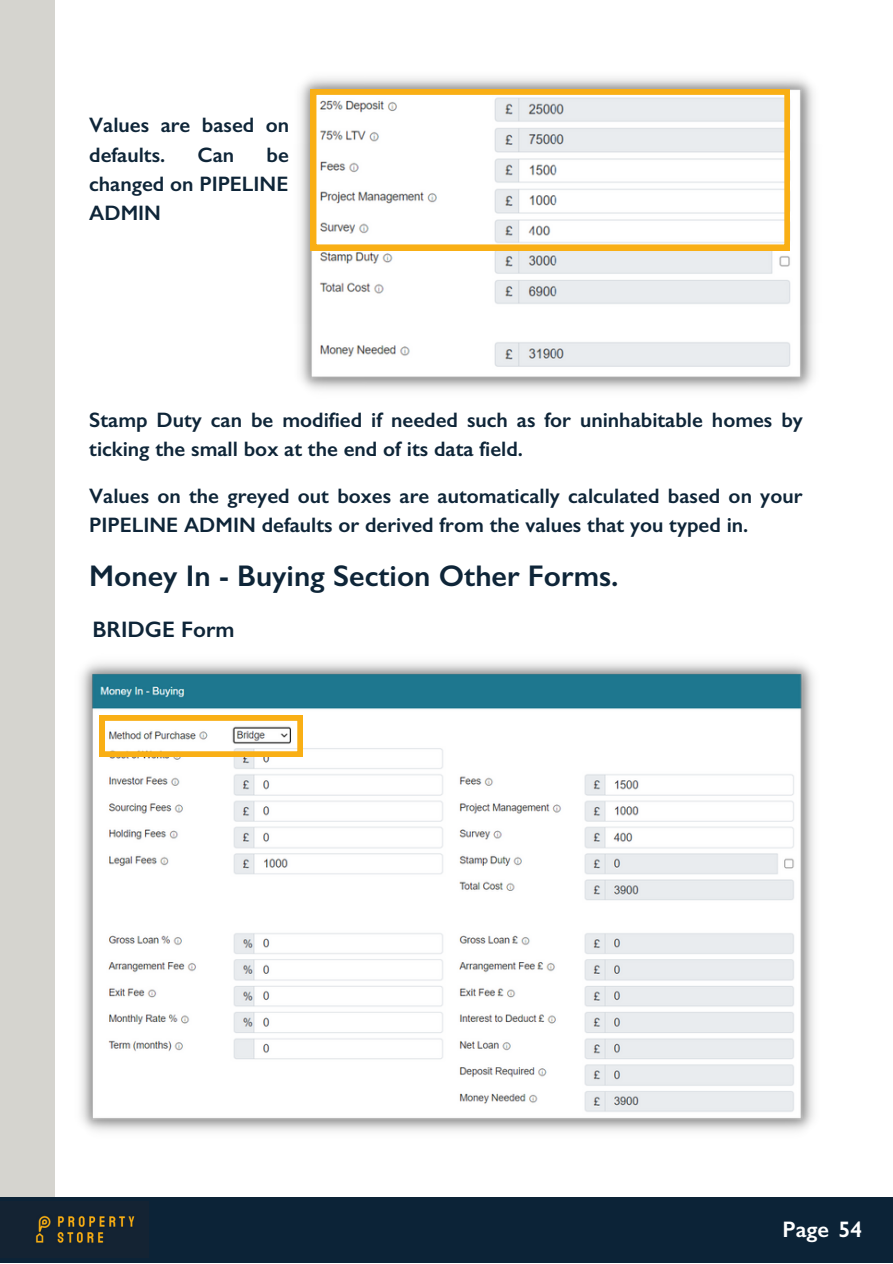
<style>
.page{position:relative;width:893px;height:1264px;background:#fff}
.page>*{position:absolute;margin:0;border:0;box-sizing:border-box;transform-origin:0 0}
.t1{font:600 30px "Gill Sans";color:#0e2538}
.t2{font:600 22.5px "Gill Sans";color:#0e2538}
.t3{font:600 22.5px "Gill Sans";color:#fff}
.t4{font:600 21px/29.2px "Gill Sans";color:#0e2538}
</style>
<div class="page">
<img style="left:300px;top:78px;width:514px;height:312px">
<svg style="left:311px;top:89px;width:478px;height:161px"></svg>
<div style="left:0;top:0;width:55px;height:1262px;background:#d5d4cf"></div>
<div style="left:0;top:1197px;width:892px;height:65px;background:#0c2337"></div>
<img style="left:35px;top:1215px;width:100px;height:28px">
<img style="left:81px;top:662px;width:733px;height:469px">
<svg style="left:99px;top:715px;width:204px;height:41px"></svg>
<p class="t4" style="left:89px;top:110px;width:201px">Values are based on defaults.</p>
<p class="t4" style="left:198px;top:140px;width:38px">Can</p>
<p class="t4" style="left:89px;top:140px;width:201px;text-align:justify;text-indent:177px">be changed on PIPELINE ADMIN</p>
<p class="t4" style="left:89px;top:405px;width:715px">Stamp Duty can be modified if needed such as for uninhabitable homes by ticking the small box at the end of its data field.</p>
<p class="t4" style="left:89px;top:481px;width:714px">Values on the greyed out boxes are automatically calculated based on your<br>PIPELINE ADMIN defaults or derived from the values that you typed in.</p>
<h1 class="t1" style="left:89px;top:558px;width:530px">Money In - Buying Section Other Forms.</h1>
<p class="t2" style="left:92px;top:616px;width:143px">BRIDGE Form</p>
<p class="t3" style="left:782px;top:1215px;width:81px">Page 54</p>
</div>
